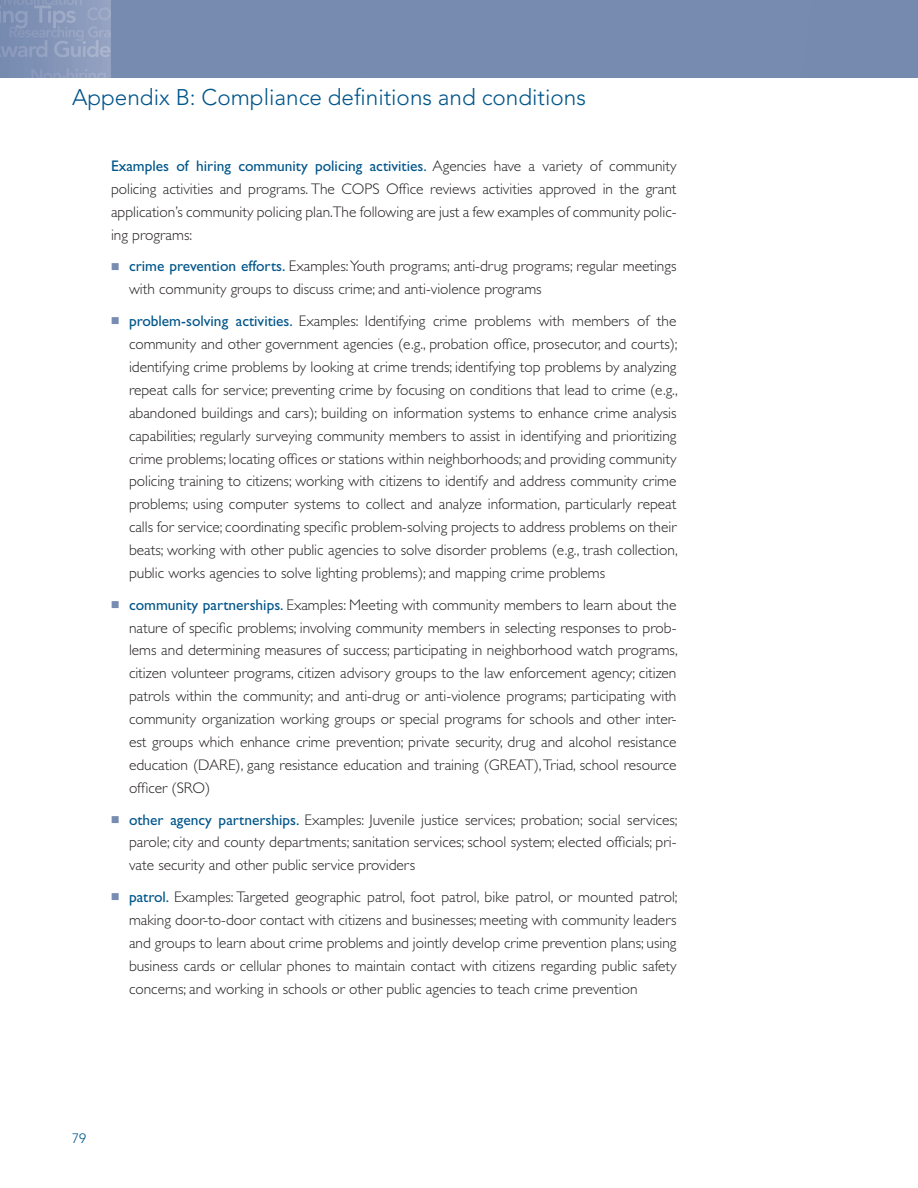
<style>
.page{position:relative;width:918px;height:1188px;background:#fff}
.page>*{position:absolute;margin:0;border:0;box-sizing:border-box;transform-origin:0 0}
.t1{font:300 22.5px "Avenir LT Std";color:#01558a}
.Text{font:300 15.3px/23px "Gill Sans Std";color:#231f20;text-align:justify}
.t2{font:300 13.5px "Avenir LT Std";color:#01558a}
.s1{font-weight:400;color:#01558a}
</style>
<div class="page">
<img style="left:0;top:0;width:918px;height:77px">
<h1 class="t1" style="left:72px;top:84px;width:515px">Appendix B: Compliance definitions and conditions</h1>
<p class="Text" style="left:111px;top:155px;width:567px"><span class="s1">Examples of hiring community policing activities.</span> Agencies have a variety of community policing activities and programs. The COPS Office reviews activities approved in the grant application’s community policing plan.The following are just a few examples of community polic&shy;ing programs:</p>
<p class="Text" style="left:129px;top:255px;width:549px"><span class="s1">crime prevention efforts.</span> Examples: Youth programs; anti-drug programs; regular meetings with community groups to discuss crime; and anti-violence programs</p>
<p class="Text" style="left:129px;top:310px;width:550px"><span class="s1">problem-solving activities.</span> Examples: Identifying crime problems with members of the community and other government agencies (e.g., probation office, prosecutor, and courts); identifying crime problems by looking at crime trends; identifying top problems by analyzing repeat calls for service; preventing crime by focusing on conditions that lead to crime (e.g., abandoned buildings and cars); building on information systems to enhance crime analysis capabilities; regularly surveying community members to assist in identifying and prioritizing crime problems; locating offices or stations within neighborhoods; and providing community policing training to citizens; working with citizens to identify and address community crime problems; using computer systems to collect and analyze information, particularly repeat calls for service; coordinating specific problem-solving projects to address problems on their beats; working with other public agencies to solve disorder problems (e.g., trash collection, public works agencies to solve lighting problems); and mapping crime problems</p>
<p class="Text" style="left:129px;top:593px;width:550px"><span class="s1">community partnerships.</span> Examples: Meeting with community members to learn about the nature of specific problems; involving community members in selecting responses to prob&shy;lems and determining measures of success; participating in neighborhood watch programs, citizen volunteer programs, citizen advisory groups to the law enforcement agency; citizen patrols within the community; and anti-drug or anti-violence programs; participating with community organization working groups or special programs for schools and other inter&shy;est groups which enhance crime prevention; private security, drug and alcohol resistance education (DARE), gang resistance education and training (GREAT), Triad, school resource officer (SRO)</p>
<p class="Text" style="left:129px;top:808px;width:550px"><span class="s1">other agency partnerships.</span> Examples: Juvenile justice services; probation; social services; parole; city and county departments; sanitation services; school system; elected officials; pri&shy;vate security and other public service providers</p>
<p class="Text" style="left:129px;top:886px;width:550px"><span class="s1">patrol.</span> Examples: Targeted geographic patrol, foot patrol, bike patrol, or mounted patrol; making door-to-door contact with citizens and businesses; meeting with community leaders and groups to learn about crime problems and jointly develop crime prevention plans; using business cards or cellular phones to maintain contact with citizens regarding public safety concerns; and working in schools or other public agencies to teach crime prevention</p>
<p class="t2" style="left:72px;top:1131px;width:16px">79</p>
</div>
